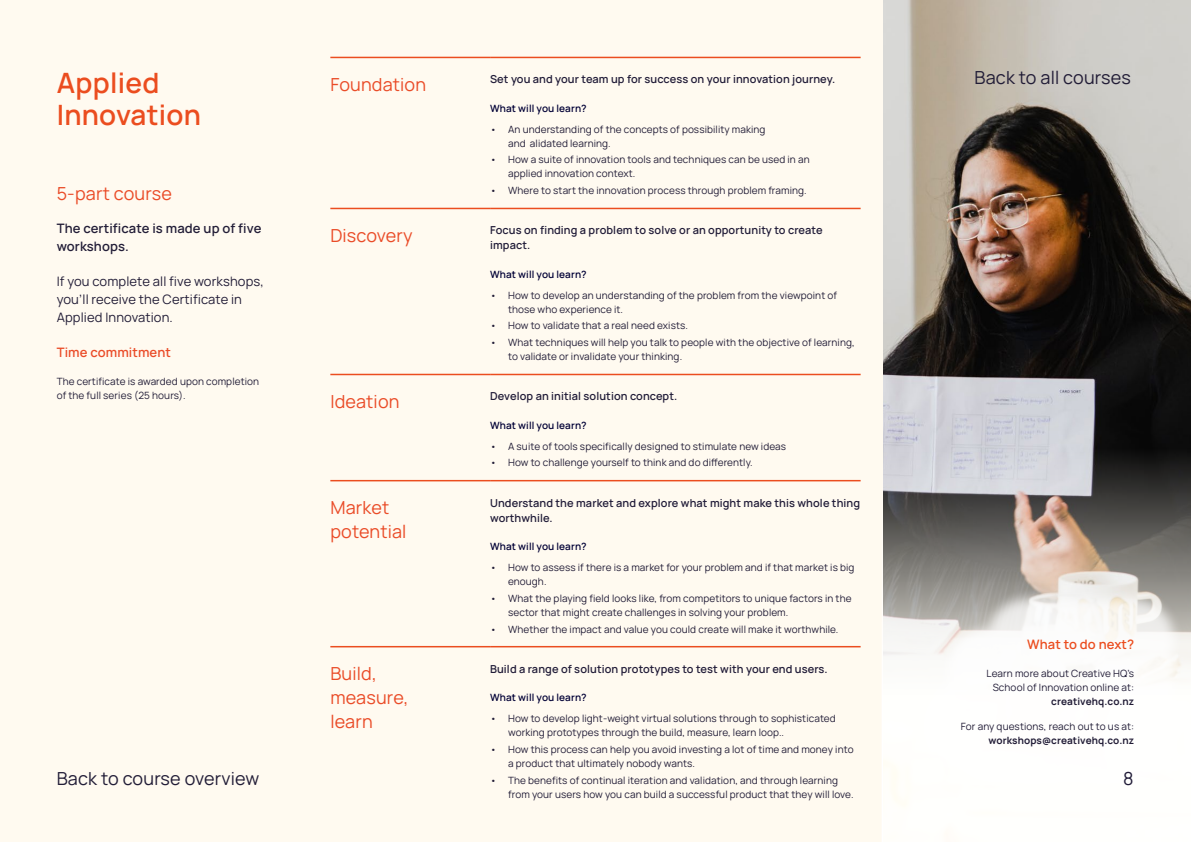
<style>
.page{position:relative;width:1191px;height:842px;background:#fffaf0}
.page>*{position:absolute;margin:0;border:0;box-sizing:border-box;transform-origin:0 0}
.t1{font:600 28px/32px "Manrope";letter-spacing:.01em;color:#eb4d1f}
.t2{font:18px/24px "Manrope";letter-spacing:.01em;color:#ea4c28}
.t3{font:18px "Manrope";letter-spacing:.01em;color:#221d37}
.t4{font:18px "Manrope";color:#211c38}
.t5{font:13px/18px "Manrope";letter-spacing:.01em;color:#221d37}
.t6{font:600 13px/18px "Manrope";letter-spacing:.01em;color:#221d37}
.t7{font:600 13px "Manrope";letter-spacing:.01em;color:#ea4c28}
.t8{font:600 13px "Manrope";letter-spacing:.01em;color:#eb4d1f}
.t9{font:600 11px/15px "Manrope";letter-spacing:.01em;color:#211c38}
.t10{font:10px/14px "Manrope";letter-spacing:.01em;color:#221d37}
.t11{font:600 10px "Manrope";letter-spacing:.01em;color:#010035}
.t12{font:700 10px "Manrope";letter-spacing:.01em;color:#221d37}
</style>
<div class="page">
<img style="left:883px;top:0;width:308px;height:448px">
<svg style="left:882px;top:448px;width:309px;height:394px"></svg>
<hr style="left:330px;top:57px;width:160px;height:1px;background:#eb4d1f">
<hr style="left:490px;top:57px;width:370px;height:1px;background:#eb4d1f">
<hr style="left:330px;top:208px;width:160px;height:1px;background:#eb4d1f">
<hr style="left:490px;top:208px;width:370px;height:1px;background:#eb4d1f">
<hr style="left:330px;top:374px;width:160px;height:1px;background:#eb4d1f">
<hr style="left:490px;top:374px;width:370px;height:1px;background:#eb4d1f">
<hr style="left:330px;top:480px;width:160px;height:1px;background:#eb4d1f">
<hr style="left:490px;top:480px;width:370px;height:1px;background:#eb4d1f">
<hr style="left:330px;top:646px;width:160px;height:1px;background:#eb4d1f">
<hr style="left:490px;top:646px;width:370px;height:1px;background:#eb4d1f">
<div style="left:910px;top:588px;width:275px;height:210px;background:#fff"></div>
<h1 class="t1" style="left:57px;top:65px;width:146px">Applied<br>Innovation</h1>
<h2 class="t2" style="left:57px;top:181px;width:117px">5-part course</h2>
<h3 class="t6" style="left:57px;top:218px;width:206px">The certificate is made up of five workshops.</h3>
<h3 class="t5" style="left:57px;top:271px;width:209px">If you complete all five workshops, you’ll receive the Certificate in<br>Applied Innovation.</h3>
<h3 class="t7" style="left:57px;top:343px;width:116px">Time commitment</h3>
<p class="t10" style="left:57px;top:374px;width:204px">The certificate is awarded upon completion of the full series (25 hours).</p>
<h2 class="t3" style="left:57px;top:766px;width:204px">Back to course overview</h2>
<h2 class="t2" style="left:330px;top:72px;width:97px">Foundation</h2>
<p class="t9" style="left:490px;top:71px;width:346px">Set you and your team up for success on your innovation journey.</p>
<p class="t11" style="left:490px;top:101px;width:98px">What will you learn?</p>
<p class="t10" style="left:508px;top:122px;width:259px;text-indent:-18px">• An understanding of the concepts of possibility making and alidated learning.</p>
<p class="t10" style="left:508px;top:152px;width:303px;text-indent:-18px">• How a suite of innovation tools and techniques can be used in an applied innovation context.</p>
<p class="t10" style="left:490px;top:183px;width:318px">• Where to start the innovation process through problem framing.</p>
<h2 class="t2" style="left:330px;top:223px;width:84px">Discovery</h2>
<p class="t9" style="left:490px;top:222px;width:334px">Focus on finding a problem to solve or an opportunity to create impact.</p>
<p class="t11" style="left:490px;top:267px;width:98px">What will you learn?</p>
<p class="t10" style="left:508px;top:288px;width:330px;text-indent:-18px">• How to develop an understanding of the problem from the viewpoint of those who experience it.</p>
<p class="t10" style="left:490px;top:318px;width:199px">• How to validate that a real need exists.</p>
<p class="t10" style="left:508px;top:335px;width:348px;text-indent:-18px">• What techniques will help you talk to people with the objective of learning, to validate or invalidate your thinking.</p>
<h2 class="t2" style="left:330px;top:389px;width:71px">Ideation</h2>
<p class="t9" style="left:490px;top:388px;width:189px">Develop an initial solution concept.</p>
<p class="t11" style="left:490px;top:418px;width:98px">What will you learn?</p>
<p class="t10" style="left:490px;top:439px;width:297px">• A suite of tools specifically designed to stimulate new ideas</p>
<p class="t10" style="left:490px;top:455px;width:264px">• How to challenge yourself to think and do differently.</p>
<h2 class="t2" style="left:330px;top:495px;width:78px">Market potential</h2>
<p class="t9" style="left:490px;top:495px;width:371px">Understand the market and explore what might make this whole thing worthwhile.</p>
<p class="t11" style="left:490px;top:539px;width:98px">What will you learn?</p>
<p class="t10" style="left:508px;top:560px;width:348px;text-indent:-18px">• How to assess if there is a market for your problem and if that market is big enough.</p>
<p class="t10" style="left:508px;top:591px;width:345px;text-indent:-18px">• What the playing field looks like, from competitors to unique factors in the sector that might create challenges in solving your problem.</p>
<p class="t10" style="left:490px;top:621px;width:350px">• Whether the impact and value you could create will make it worthwhile.</p>
<h2 class="t2" style="left:330px;top:661px;width:80px">Build, measure, learn</h2>
<p class="t9" style="left:490px;top:661px;width:339px">Build a range of solution prototypes to test with your end users.</p>
<p class="t11" style="left:490px;top:690px;width:98px">What will you learn?</p>
<p class="t10" style="left:508px;top:711px;width:329px;text-indent:-18px">• How to develop light-weight virtual solutions through to sophisticated working prototypes through the build, measure, learn loop..</p>
<p class="t10" style="left:508px;top:742px;width:347px;text-indent:-18px">• How this process can help you avoid investing a lot of time and money into a product that ultimately nobody wants.</p>
<p class="t10" style="left:508px;top:772px;width:347px;text-indent:-18px">• The benefits of continual iteration and validation, and through learning from your users how you can build a successful product that they will love.</p>
<h2 class="t3" style="left:974px;top:65px;width:158px">Back to all courses</h2>
<h3 class="t8" style="left:1027px;top:635px;width:109px">What to do next?</h3>
<p class="t10" style="left:986px;top:666px;width:149px;text-align:right">Learn more about Creative HQ’s<br>School of Innovation online at:</p>
<p class="t12" style="left:1051px;top:694px;width:84px">creativehq.co.nz</p>
<p class="t10" style="left:961px;top:719px;width:175px">For any questions, reach out to us at:</p>
<p class="t12" style="left:988px;top:734px;width:147px">workshops@creativehq.co.nz</p>
<h2 class="t4" style="left:1123px;top:766px;width:12px">8</h2>
</div>
